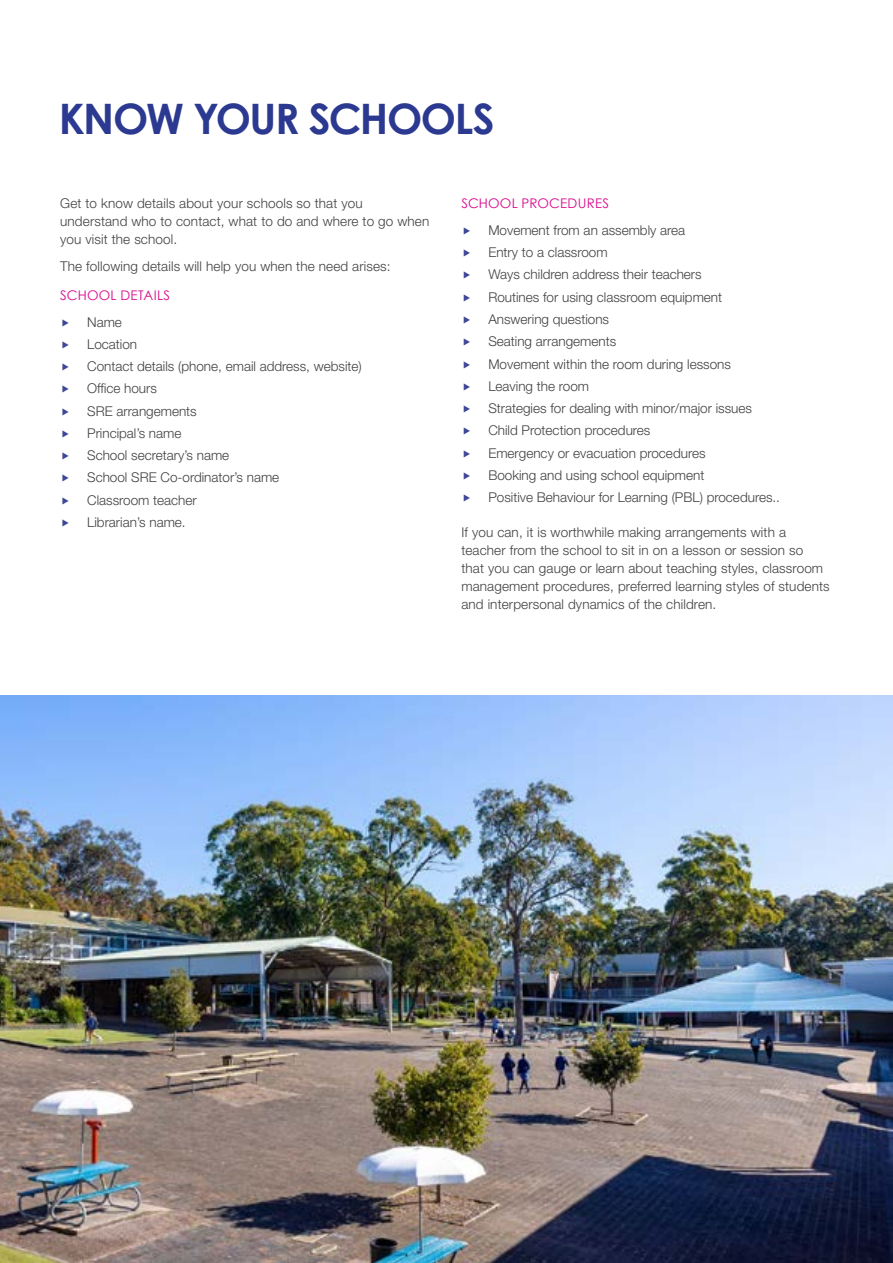
<style>
.page{position:relative;width:893px;height:1263px;background:#fff}
.page>*{position:absolute;margin:0;border:0;box-sizing:border-box;transform-origin:0 0}
.t1{font:700 42px "Century Gothic";letter-spacing:-.035em;color:#2b3990}
.t2{font:300 13.5px/22.2px "Helvetica Neue LT Std";color:#414042}
.t3{font:13.35px "Century Gothic";letter-spacing:.02em;color:#da098c}
</style>
<div class="page">
<img style="left:0;top:695px;width:893px;height:568px">
<h1 class="t1" style="left:59px;top:86px;width:437px">KNOW YOUR SCHOOLS</h1>
<p class="t2" style="left:60px;top:194px;width:371px;line-height:18px">Get to know details about your schools so that you understand who to contact, what to do and where to go when you visit the school.</p>
<p class="t2" style="left:60px;top:254px;width:332px">The following details will help you when the need arises:</p>
<p class="t3" style="left:60px;top:286px;width:112px">SCHOOL DETAILS</p>
<p class="t2" style="left:87px;top:310px;width:276px">Name<br>Location<br>Contact details (phone, email address, website)<br>Office hours<br>SRE arrangements<br>Principal’s name<br>School secretary’s name<br>School SRE Co-ordinator’s name<br>Classroom teacher<br>Librarian’s name.</p>
<p class="t3" style="left:461px;top:194px;width:149px">SCHOOL PROCEDURES</p>
<p class="t2" style="left:488px;top:219px;width:293px">Movement from an assembly area<br>Entry to a classroom<br>Ways children address their teachers<br>Routines for using classroom equipment Answering questions<br>Seating arrangements<br>Movement within the room during lessons<br>Leaving the room<br>Strategies for dealing with minor/major issues Child Protection procedures<br>Emergency or evacuation procedures<br>Booking and using school equipment<br>Positive Behaviour for Learning (PBL) procedures..</p>
<p class="t2" style="left:461px;top:523px;width:370px;line-height:18px">If you can, it is worthwhile making arrangements with a teacher from the school to sit in on a lesson or session so<br>that you can gauge or learn about teaching styles, classroom management procedures, preferred learning styles of students and interpersonal dynamics of the children.</p>
</div>
